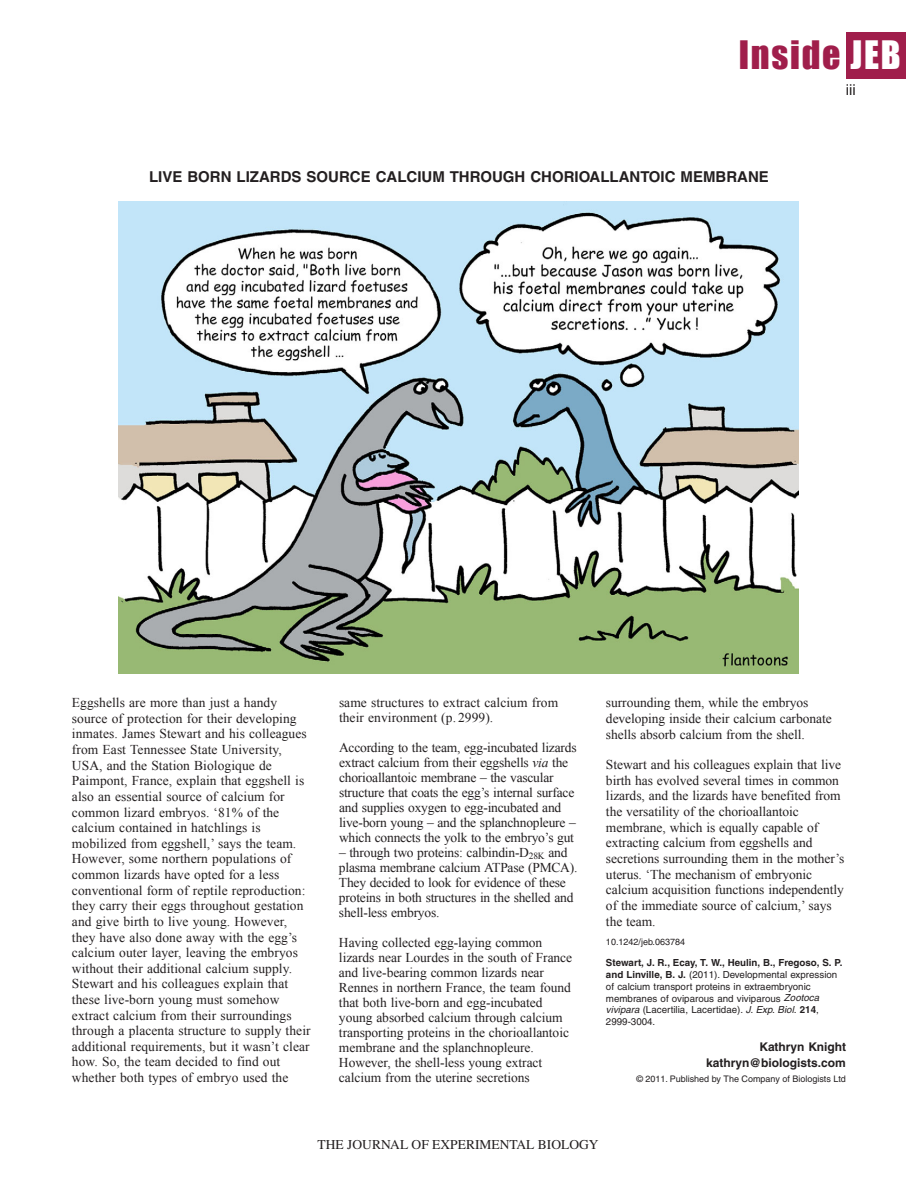
<style>
.page{position:relative;width:918px;height:1188px;background:#fff}
.page>*{position:absolute;margin:0;border:0;box-sizing:border-box;transform-origin:0 0}
.t1{font:36px "Impact";letter-spacing:.05em;color:#a01e4b}
.t2{font:700 15px "Helvetica";color:#231f20}
.t3{font:15px "Helvetica";color:#231f20}
.t4{font:13.5px/15.6px "Times New Roman";letter-spacing:-.005em;color:#231f20}
.t5{font:13.5px "Times";color:#231f20}
.t6{font:700 12px/15.6px "Helvetica";color:#231f20;text-align:right}
.t7{font:9.75px/11.9px "Helvetica";color:#231f20}
.t8{font:9px "Helvetica";color:#231f20}
.s1{color:#fff}
.s2{font-style:italic}
.s3{font-weight:700}
</style>
<div class="page">
<div style="left:846px;top:32px;width:60px;height:46px;background:#a01e4b"></div>
<img style="left:118px;top:202px;width:681px;height:472px">
<h1 class="t1" style="left:739px;top:33px;width:163px">Inside <span class="s1">JEB</span></h1>
<p class="t3" style="left:846px;top:84px;width:11px">iii</p>
<p class="t2" style="left:149px;top:171px;width:621px">LIVE BORN LIZARDS SOURCE CALCIUM THROUGH CHORIOALLANTOIC MEMBRANE</p>
<p class="t4" style="left:72px;top:695px;width:240px">Eggshells are more than just a handy source of protection for their developing inmates. James Stewart and his colleagues from East Tennessee State University, USA, and the Station Biologique de Paimpont, France, explain that eggshell is also an essential source of calcium for common lizard embryos. ‘81% of the calcium contained in hatchlings is mobilized from eggshell,’ says the team.<br>However, some northern populations of common lizards have opted for a less conventional form of reptile reproduction: they carry their eggs throughout gestation and give birth to live young. However, they have also done away with the egg’s calcium outer layer, leaving the embryos without their additional calcium supply.<br>Stewart and his colleagues explain that these live-born young must somehow extract calcium from their surroundings through a placenta structure to supply their additional requirements, but it wasn’t clear how. So, the team decided to find out whether both types of embryo used the</p>
<p class="t4" style="left:339px;top:695px;width:221px;line-height:15px">same structures to extract calcium from their environment (p. 2999).</p>
<p class="t4" style="left:339px;top:740px;width:239px;line-height:15px">According to the team, egg-incubated lizards extract calcium from their eggshells <span class="s2">via</span> the chorioallantoic membrane – the vascular structure that coats the egg’s internal surface and supplies oxygen to egg-incubated and live-born young – and the splanchnopleure – which connects the yolk to the embryo’s gut</p>
<p class="t4" style="left:339px;top:845px;width:240px;line-height:15px">– through two proteins: calbindin-D<sub>28K</sub> and plasma membrane calcium ATPase (PMCA).<br>They decided to look for evidence of these proteins in both structures in the shelled and shell-less embryos.</p>
<p class="t4" style="left:339px;top:935px;width:235px;line-height:15px">Having collected egg-laying common lizards near Lourdes in the south of France and live-bearing common lizards near Rennes in northern France, the team found that both live-born and egg-incubated young absorbed calcium through calcium transporting proteins in the chorioallantoic membrane and the splanchnopleure.<br>However, the shell-less young extract calcium from the uterine secretions</p>
<p class="t4" style="left:606px;top:695px;width:227px">surrounding them, while the embryos developing inside their calcium carbonate shells absorb calcium from the shell.</p>
<p class="t4" style="left:606px;top:757px;width:240px">Stewart and his colleagues explain that live birth has evolved several times in common lizards, and the lizards have benefited from the versatility of the chorioallantoic membrane, which is equally capable of extracting calcium from eggshells and secretions surrounding them in the mother’s uterus. ‘The mechanism of embryonic calcium acquisition functions independently of the immediate source of calcium,’ says the team.</p>
<p class="t8" style="left:606px;top:939px;width:81px">10.1242/jeb.063784</p>
<p class="t7" style="left:606px;top:957px;width:238px"><span class="s3">Stewart, J. R., Ecay, T. W., Heulin, B., Fregoso, S. P. and Linville, B. J.</span> (2011). Developmental expression of calcium transport proteins in extraembryonic membranes of oviparous and viviparous <span class="s2">Zootoca vivipara</span> (Lacertilia, Lacertidae). <span class="s2">J. Exp. Biol.</span> <span class="s3">214</span>, 2999-3004.</p>
<p class="t6" style="left:706px;top:1040px;width:141px">Kathryn Knight kathryn@biologists.com</p>
<p class="t8" style="left:636px;top:1076px;width:211px">© 2011. Published by The Company of Biologists Ltd</p>
<p class="t5" style="left:318px;top:1137px;width:282px">THE JOURNAL OF EXPERIMENTAL BIOLOGY</p>
</div>
